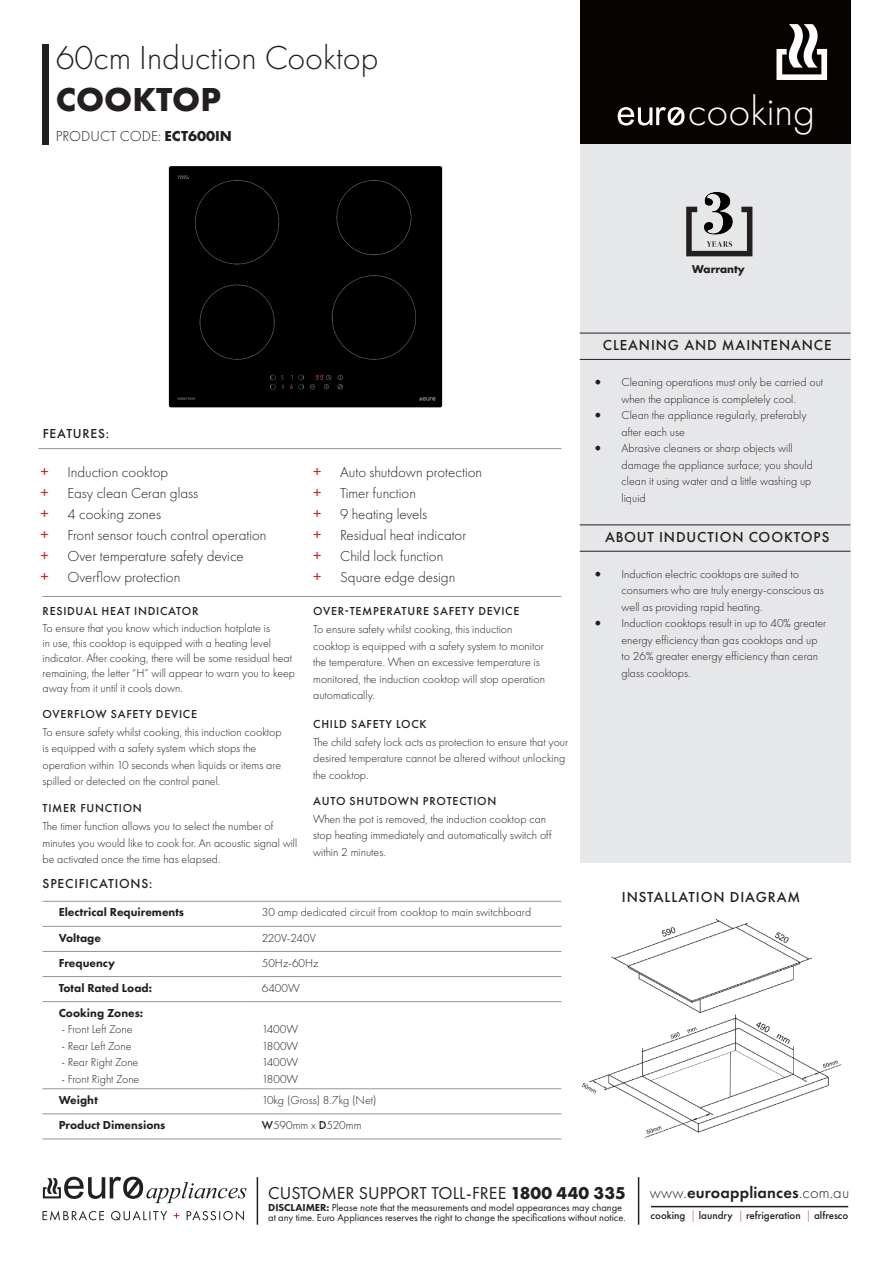
<style>
.page{position:relative;width:893px;height:1263px;background:#fff}
.page>*{position:absolute;margin:0;border:0;box-sizing:border-box;transform-origin:0 0}
.t1{font:300 42.15px "Futura PT";color:#fff}
.t2{font:300 34.5px "Futura PT";color:#231f20}
.t3{font:700 34.5px "Futura PT";color:#231f20}
.t4{font:17.85px "Futura PT";letter-spacing:.005em;color:#231f20}
.t5{font:600 16.65px "Futura PT";letter-spacing:.01em;color:#231f20}
.t6{font:300 15px/21px "Futura PT";color:#231f20}
.t7{font:500 15px "Futura PT";letter-spacing:.06em;color:#231f20}
.t8{font:500 13.5px "Futura PT";letter-spacing:.06em;color:#231f20}
.t9{font:300 12px/16.5px "Futura PT";color:#231f20}
.t10{font:500 12px "Futura PT";letter-spacing:.06em;color:#231f20}
.t11{font:800 12px "Futura PT";color:#231f20}
.t12{font:500 11.1px "Futura PT";color:#231f20}
.t13{font:10.5px/10.5px "Futura PT";letter-spacing:-.005em;color:#231f20}
.t14{font:700 10.5px "Futura LT Pro";color:#231f20}
.s1{font-weight:700}
.s2{font-weight:400;font-size:16.5px;color:#d1232a}
.s3{font-weight:500}
.s4{font-family:"Minion Pro";font-weight:400;font-size:18px}
.s5{font-weight:300}
.s6{font-weight:300;color:#cd151d}
.s7{font-weight:800}
</style>
<div class="page">
<div style="left:580px;top:0;width:270px;height:862px;background:#e6e7e9"></div>
<div style="left:580px;top:0;width:270px;height:143px;background:#070301"></div>
<svg style="left:686px;top:206px;width:67px;height:51px"></svg>
<svg style="left:776px;top:24px;width:51px;height:56px"></svg>
<svg style="left:618px;top:107px;width:66px;height:19px"></svg>
<hr style="left:38px;top:448px;width:523px;height:1px;background:#939598">
<hr style="left:43px;top:596px;width:518px;height:1px;background:#939598">
<hr style="left:43px;top:901px;width:203px;height:1px;background:#939598">
<hr style="left:246px;top:901px;width:315px;height:1px;background:#939598">
<hr style="left:43px;top:926px;width:203px;height:1px;background:#939598">
<hr style="left:246px;top:926px;width:315px;height:1px;background:#939598">
<hr style="left:43px;top:951px;width:203px;height:1px;background:#939598">
<hr style="left:246px;top:951px;width:315px;height:1px;background:#939598">
<hr style="left:43px;top:976px;width:203px;height:1px;background:#939598">
<hr style="left:246px;top:976px;width:315px;height:1px;background:#939598">
<hr style="left:43px;top:1001px;width:203px;height:1px;background:#939598">
<hr style="left:246px;top:1001px;width:315px;height:1px;background:#939598">
<hr style="left:43px;top:1088px;width:203px;height:1px;background:#939598">
<hr style="left:246px;top:1088px;width:315px;height:1px;background:#939598">
<hr style="left:43px;top:1113px;width:203px;height:1px;background:#939598">
<hr style="left:246px;top:1113px;width:315px;height:1px;background:#939598">
<hr style="left:43px;top:1138px;width:203px;height:1px;background:#939598">
<hr style="left:246px;top:1138px;width:315px;height:1px;background:#939598">
<div style="left:43px;top:45px;width:6px;height:100px;background:#231f20"></div>
<hr style="left:580px;top:333px;width:270px;height:1px;background:#231f20">
<hr style="left:580px;top:524px;width:270px;height:1px;background:#231f20">
<hr style="left:580px;top:359px;width:270px;height:1px;background:#231f20">
<hr style="left:580px;top:551px;width:270px;height:1px;background:#231f20">
<div style="left:168px;top:166px;width:275px;height:242px;background:#000001"></div>
<svg style="left:187px;top:1210px;width:57px;height:10px"></svg>
<svg style="left:173px;top:1213px;width:6px;height:5px"></svg>
<svg style="left:43px;top:1210px;width:124px;height:10px"></svg>
<svg style="left:43px;top:1177px;width:204px;height:26px"></svg>
<hr style="left:638px;top:1177px;width:1px;height:47px;background:#231f20">
<hr style="left:651px;top:1206px;width:197px;height:1px;background:#231f20">
<hr style="left:257px;top:1177px;width:1px;height:47px;background:#231f20">
<img style="left:700px;top:192px;width:37px;height:45px">
<img style="left:582px;top:919px;width:260px;height:219px">
<h2 class="t2" style="left:56px;top:38px;width:324px">60cm Induction Cooktop</h2>
<h2 class="t3" style="left:56px;top:77px;width:167px">COOKTOP</h2>
<p class="t6" style="left:56px;top:126px;width:178px">PRODUCT CODE: <span class="s1">ECT600IN</span></p>
<h1 class="t1" style="left:688px;top:87px;width:129px">cooking</h1>
<p class="t8" style="left:43px;top:425px;width:68px">FEATURES:</p>
<p class="t6" style="left:40px;top:462px;width:228px"><span class="s2">+</span> Induction cooktop<br><span class="s2">+</span> Easy clean Ceran glass<br><span class="s2">+</span> 4 cooking zones<br><span class="s2">+</span> Front sensor touch control operation <span class="s2">+</span> Over temperature safety device<br><span class="s2">+</span> Overflow protection</p>
<p class="t6" style="left:313px;top:462px;width:170px"><span class="s2">+</span> Auto shutdown protection <span class="s2">+</span> Timer function<br><span class="s2">+</span> 9 heating levels<br><span class="s2">+</span> Residual heat indicator<br><span class="s2">+</span> Child lock function<br><span class="s2">+</span> Square edge design</p>
<p class="t10" style="left:43px;top:604px;width:157px">RESIDUAL HEAT INDICATOR</p>
<p class="t9" style="left:43px;top:621px;width:254px;line-height:15px">To ensure that you know which induction hotplate is<br>in use, this cooktop is equipped with a heating level indicator. After cooking, there will be some residual heat remaining, the letter “H” will appear to warn you to keep away from it until it cools down.</p>
<p class="t10" style="left:43px;top:706px;width:156px">OVERFLOW SAFETY DEVICE</p>
<p class="t9" style="left:43px;top:724px;width:241px">To ensure safety whilst cooking, this induction cooktop is equipped with a safety system which stops the operation within 10 seconds when liquids or items are spilled or detected on the control panel.</p>
<p class="t10" style="left:43px;top:801px;width:101px">TIMER FUNCTION</p>
<p class="t9" style="left:43px;top:818px;width:256px">The timer function allows you to select the number of minutes you would like to cook for. An acoustic signal will be activated once the time has elapsed.</p>
<p class="t8" style="left:43px;top:875px;width:111px">SPECIFICATIONS:</p>
<p class="t10" style="left:313px;top:604px;width:208px">OVER-TEMPERATURE SAFETY DEVICE</p>
<p class="t9" style="left:313px;top:621px;width:233px">To ensure safety whilst cooking, this induction cooktop is equipped with a safety system to monitor the temperature. When an excessive temperature is monitored, the induction cooktop will stop operation automatically.</p>
<p class="t10" style="left:313px;top:716px;width:115px">CHILD SAFETY LOCK</p>
<p class="t9" style="left:313px;top:734px;width:257px">The child safety lock acts as protection to ensure that your desired temperature cannot be altered without unlocking the cooktop.</p>
<p class="t10" style="left:313px;top:793px;width:185px">AUTO SHUTDOWN PROTECTION</p>
<p class="t9" style="left:313px;top:811px;width:240px">When the pot is removed, the induction cooktop can stop heating immediately and automatically switch off within 2 minutes.</p>
<p class="t11" style="left:59px;top:905px;width:127px">Electrical Requirements</p>
<p class="t9" style="left:262px;top:904px;width:271px">30 amp dedicated circuit from cooktop to main switchboard</p>
<p class="t11" style="left:59px;top:930px;width:44px">Voltage</p>
<p class="t9" style="left:262px;top:929px;width:55px">220V-240V</p>
<p class="t11" style="left:59px;top:955px;width:58px">Frequency</p>
<p class="t9" style="left:262px;top:954px;width:58px">50Hz-60Hz</p>
<p class="t11" style="left:59px;top:980px;width:95px">Total Rated Load:</p>
<p class="t9" style="left:262px;top:979px;width:40px">6400W</p>
<p class="t11" style="left:59px;top:1005px;width:86px">Cooking Zones:</p>
<p class="t9" style="left:62px;top:1021px;width:73px">- Front Left Zone</p>
<p class="t9" style="left:62px;top:1037px;width:72px">- Rear Left Zone</p>
<p class="t9" style="left:62px;top:1054px;width:78px">- Rear Right Zone</p>
<p class="t9" style="left:62px;top:1070px;width:79px">- Front Right Zone</p>
<p class="t9" style="left:262px;top:1021px;width:38px;text-align:justify">1400W 1800W 1400W 1800W</p>
<p class="t11" style="left:59px;top:1092px;width:41px">Weight</p>
<p class="t9" style="left:262px;top:1092px;width:116px">10kg (Gross) 8.7kg (Net)</p>
<p class="t11" style="left:59px;top:1117px;width:108px">Product Dimensions</p>
<p class="t9" style="left:262px;top:1117px;width:101px"><span class="s3">W</span>590mm x <span class="s3">D</span>520mm</p>
<p class="t14" style="left:692px;top:261px;width:54px">Warranty</p>
<p class="t7" style="left:603px;top:336px;width:230px">CLEANING AND MAINTENANCE</p>
<p class="t9" style="left:594px;top:374px;width:230px;text-align:center"><span class="s4">•</span> Cleaning operations must only be carried out when the appliance is completely cool.</p>
<p class="t9" style="left:621px;top:407px;width:187px;text-indent:-27px"><span class="s4">•</span> Clean the appliance regularly, preferably after each use</p>
<p class="t9" style="left:621px;top:440px;width:193px;text-indent:-27px"><span class="s4">•</span> Abrasive cleaners or sharp objects will damage the appliance surface; you should clean it using water and a little washing up liquid</p>
<p class="t7" style="left:605px;top:528px;width:226px">ABOUT INDUCTION COOKTOPS</p>
<p class="t9" style="left:621px;top:566px;width:204px;text-indent:-27px"><span class="s4">•</span> Induction electric cooktops are suited to consumers who are truly energy-conscious as well as providing rapid heating.</p>
<p class="t9" style="left:621px;top:615px;width:206px;text-indent:-27px"><span class="s4">•</span> Induction cooktops result in up to 40% greater energy efficiency than gas cooktops and up to 26% greater energy efficiency than ceran glass cooktops.</p>
<p class="t7" style="left:622px;top:888px;width:180px">INSTALLATION DIAGRAM</p>
<h3 class="t4" style="left:268px;top:1182px;width:359px">CUSTOMER SUPPORT TOLL-FREE <span class="s1">1800 440 335</span></h3>
<h3 class="t5" style="left:650px;top:1182px;width:201px"><span class="s5">www.</span>euroappliances<span class="s5">.com.au</span></h3>
<p class="t12" style="left:651px;top:1208px;width:199px">cooking <span class="s6">|</span> laundry <span class="s6">|</span> refrigeration <span class="s6">|</span> alfresco</p>
<p class="t13" style="left:268px;top:1202px;width:359px"><span class="s7">DISCLAIMER:</span> Please note that the measurements and model appearances may change at any time. Euro Appliances reserves the right to change the specifications without notice.</p>
</div>
